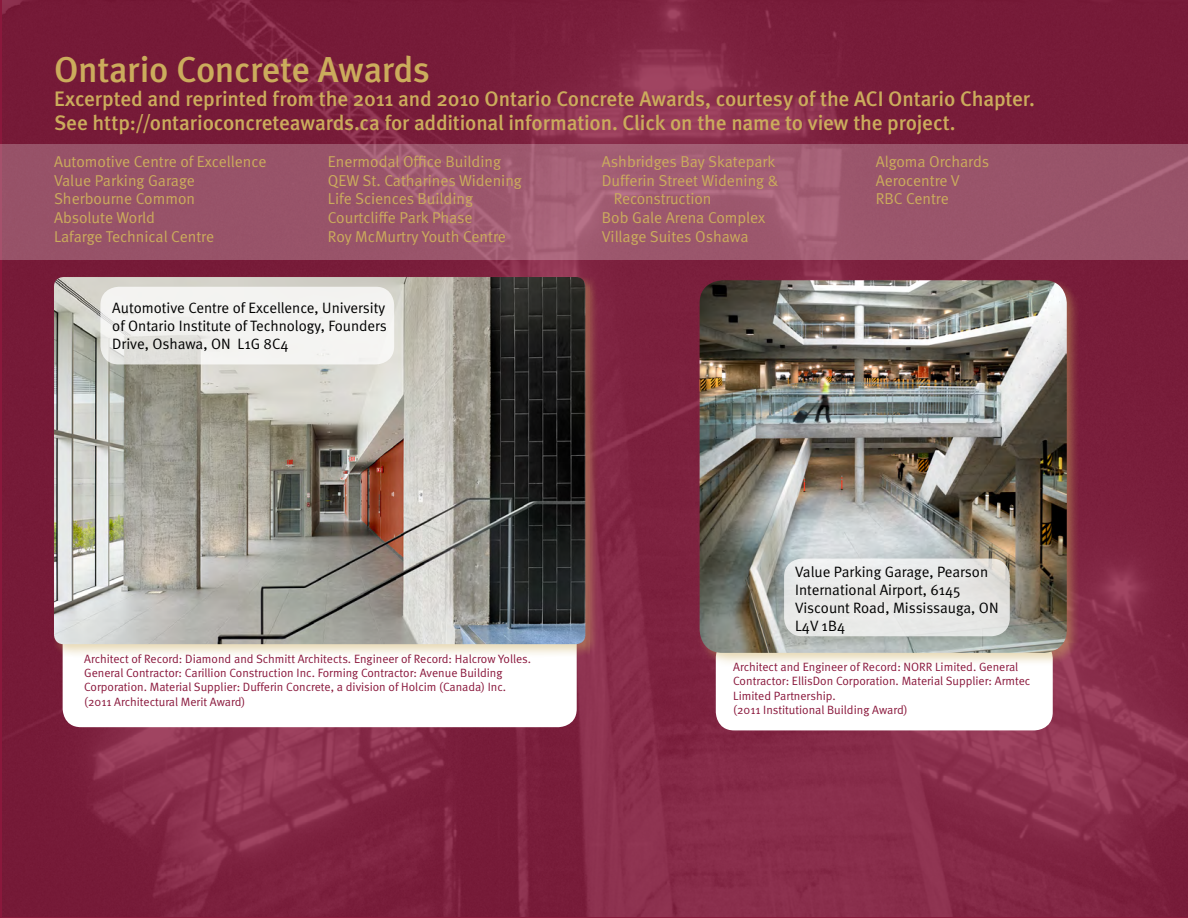
<style>
.page{position:relative;width:1188px;height:918px;background:#fff}
.page>*{position:absolute;margin:0;border:0;box-sizing:border-box;transform-origin:0 0}
.Title_of_project{font:500 36px "Meta";letter-spacing:-.015em;color:#cbac5c}
.Title-small{font:500 21px/24px "Meta";letter-spacing:-.01em;color:#cbac5c}
.Body_Ontario_Concret{font:15.75px/18.9px "Meta Normal";color:#cbac5c}
.Body{font:15px/18px "Meta Normal";color:#000}
.Submitted_by{font:12px/14.4px "Meta Normal";color:#8a183c}
</style>
<div class="page">
<img style="left:2px;top:0;width:1186px;height:917px">
<svg style="left:0;top:145px;width:1188px;height:115px;fill:#9a546a"></svg>
<div style="left:716px;top:640px;width:337px;height:90px;background:#fff;border-radius:18px"></div>
<div style="left:63px;top:614px;width:514px;height:113px;background:#fff;border-radius:18px"></div>
<div style="left:52px;top:274px;width:547px;height:383px;background:#cbac5c;opacity:.43"></div>
<img style="left:54px;top:277px;width:531px;height:367px">
<div style="left:697px;top:278px;width:383px;height:388px;background:#cbac5c;opacity:.43"></div>
<img style="left:700px;top:280px;width:367px;height:373px">
<svg style="left:100px;top:287px;width:294px;height:77px;fill:#f4f3f1"></svg>
<div style="left:784px;top:559px;width:226px;height:77px;background:#e8e9e7;border-radius:18px"></div>
<p class="Title_of_project" style="left:54px;top:49px;width:378px">Ontario Concrete Awards</p>
<p class="Title-small" style="left:54px;top:87px;width:982px">Excerpted and reprinted from the 2011 and 2010 Ontario Concrete Awards, courtesy of the ACI Ontario Chapter.<br>See http://ontarioconcreteawards.ca for additional information. Click on the name to view the project.</p>
<p class="Body_Ontario_Concret" style="left:54px;top:152px;width:214px">Automotive Centre of Excellence</p>
<p class="Body_Ontario_Concret" style="left:54px;top:170px;width:142px">Value Parking Garage</p>
<p class="Body_Ontario_Concret" style="left:54px;top:189px;width:143px">Sherbourne Common</p>
<p class="Body_Ontario_Concret" style="left:54px;top:208px;width:103px">Absolute World</p>
<p class="Body_Ontario_Concret" style="left:54px;top:227px;width:162px">Lafarge Technical Centre</p>
<p class="Body_Ontario_Concret" style="left:328px;top:152px;width:175px">Enermodal Office Building</p>
<p class="Body_Ontario_Concret" style="left:328px;top:170px;width:195px">QEW St. Catharines Widening</p>
<p class="Body_Ontario_Concret" style="left:328px;top:189px;width:147px">Life Sciences Building</p>
<p class="Body_Ontario_Concret" style="left:328px;top:208px;width:146px">Courtcliffe Park Phase</p>
<p class="Body_Ontario_Concret" style="left:328px;top:227px;width:180px">Roy McMurtry Youth Centre</p>
<p class="Body" style="left:112px;top:298px;width:276px">Automotive Centre of Excellence, University of Ontario Institute of Technology, Founders<br>Drive, Oshawa, ON L1G 8C4</p>
<p class="Body_Ontario_Concret" style="left:602px;top:152px;width:175px">Ashbridges Bay Skatepark</p>
<p class="Body_Ontario_Concret" style="left:614px;top:170px;width:166px;text-indent:-12px">Dufferin Street Widening &amp;<br>Reconstruction</p>
<p class="Body_Ontario_Concret" style="left:602px;top:208px;width:165px">Bob Gale Arena Complex</p>
<p class="Body_Ontario_Concret" style="left:602px;top:227px;width:148px">Village Suites Oshawa</p>
<p class="Body_Ontario_Concret" style="left:876px;top:152px;width:115px">Algoma Orchards</p>
<p class="Body_Ontario_Concret" style="left:876px;top:170px;width:86px">Aerocentre V</p>
<p class="Body_Ontario_Concret" style="left:876px;top:189px;width:75px">RBC Centre</p>
<p class="Submitted_by" style="left:84px;top:651px;width:448px">Architect of Record: Diamond and Schmitt Architects. Engineer of Record: Halcrow Yolles.<br>General Contractor: Carillion Construction Inc. Forming Contractor: Avenue Building<br>Corporation. Material Supplier: Dufferin Concrete, a division of Holcim (Canada) Inc.</p>
<p class="Submitted_by" style="left:84px;top:694px;width:163px">(2011 Architectural Merit Award)</p>
<p class="Body" style="left:795px;top:563px;width:205px">Value Parking Garage, Pearson<br>International Airport, 6145<br>Viscount Road, Mississauga, ON<br>L4V 1B4</p>
<p class="Submitted_by" style="left:733px;top:660px;width:299px">Architect and Engineer of Record: NORR Limited. General<br>Contractor: EllisDon Corporation. Material Supplier: Armtec<br>Limited Partnership.</p>
<p class="Submitted_by" style="left:733px;top:703px;width:176px">(2011 Institutional Building Award)</p>
</div>
